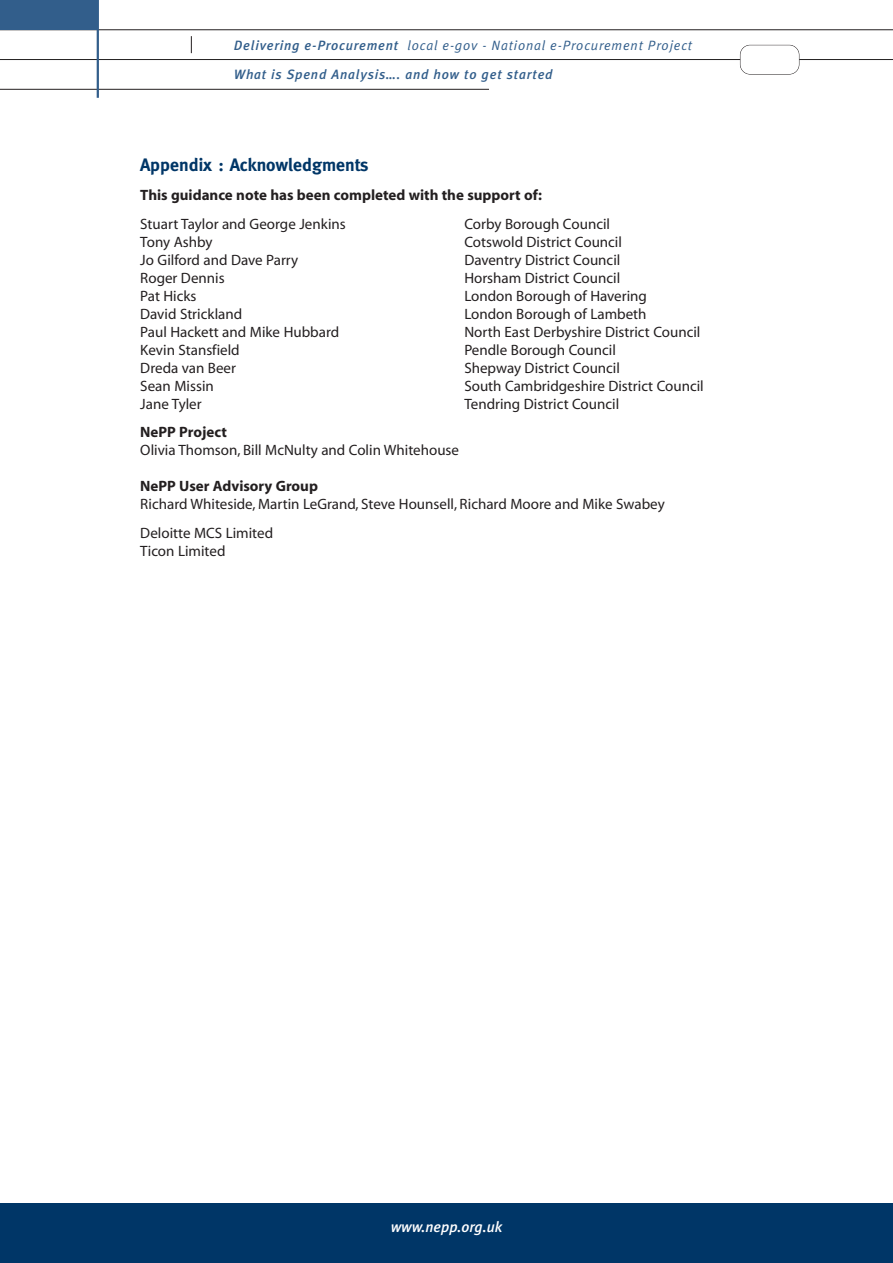
<style>
.page{position:relative;width:893px;height:1263px;background:#fff}
.page>*{position:absolute;margin:0;border:0;box-sizing:border-box;transform-origin:0 0}
.t1{font:700 18px "Meta";color:#003667}
.t2{font:15px/28.7px "Myriad";color:#231f20}
.t3{font:700 15px "Myriad";color:#231f20}
.t4{font:italic 500 15px "Meta Plus";color:#fff}
.t5{font:italic 13.5px "Meta Plus Normal";letter-spacing:.06em;color:#325e8b}
.t6{font:italic 500 13.5px "Meta Plus";letter-spacing:.06em;color:#325e8b}
.s1{font-family:"Meta Plus";font-weight:500}
</style>
<div class="page">
<div style="left:0;top:1203px;width:893px;height:60px;background:#003667"></div>
<hr style="left:0;top:30px;width:893px;height:1px;background:#231f20">
<hr style="left:0;top:59px;width:893px;height:1px;background:#231f20">
<hr style="left:0;top:89px;width:489px;height:1px;background:#231f20">
<hr style="left:97px;top:0;width:2px;height:98px;background:#325e8b">
<div style="left:740px;top:45px;width:59px;height:29px;background:#fff;border-radius:10px"></div>
<div style="left:740px;top:45px;width:59px;height:30px;border:1px solid #231f20;border-radius:10px"></div>
<svg style="left:191px;top:36px;width:1px;height:17px"></svg>
<div style="left:0;top:0;width:98px;height:30px;background:#325e8b"></div>
<p class="t5" style="left:234px;top:37px;width:460px"><span class="s1">Delivering e-Procurement</span> local e-gov - National e-Procurement Project</p>
<p class="t6" style="left:234px;top:67px;width:320px">What is Spend Analysis…. and how to get started</p>
<p class="t1" style="left:140px;top:155px;width:230px">Appendix : Acknowledgments</p>
<p class="t3" style="left:140px;top:189px;width:403px">This guidance note has been completed with the support of:</p>
<p class="t2" style="left:140px;top:211px;width:207px">Stuart Taylor and George Jenkins</p>
<p class="t2" style="left:464px;top:211px;width:147px">Corby Borough Council</p>
<p class="t2" style="left:140px;top:229px;width:74px">Tony Ashby</p>
<p class="t2" style="left:464px;top:229px;width:159px">Cotswold District Council</p>
<p class="t2" style="left:140px;top:247px;width:159px">Jo Gilford and Dave Parry</p>
<p class="t2" style="left:464px;top:247px;width:157px">Daventry District Council</p>
<p class="t2" style="left:140px;top:265px;width:86px">Roger Dennis</p>
<p class="t2" style="left:464px;top:265px;width:157px">Horsham District Council</p>
<p class="t2" style="left:140px;top:283px;width:58px">Pat Hicks</p>
<p class="t2" style="left:464px;top:283px;width:184px">London Borough of Havering</p>
<p class="t2" style="left:140px;top:301px;width:103px">David Strickland</p>
<p class="t2" style="left:464px;top:301px;width:184px">London Borough of Lambeth</p>
<p class="t2" style="left:140px;top:319px;width:200px">Paul Hackett and Mike Hubbard</p>
<p class="t2" style="left:464px;top:319px;width:238px">North East Derbyshire District Council</p>
<p class="t2" style="left:140px;top:337px;width:101px">Kevin Stansfield</p>
<p class="t2" style="left:464px;top:337px;width:153px">Pendle Borough Council</p>
<p class="t2" style="left:140px;top:355px;width:97px">Dreda van Beer</p>
<p class="t2" style="left:464px;top:355px;width:157px">Shepway District Council</p>
<p class="t2" style="left:140px;top:373px;width:75px">Sean Missin</p>
<p class="t2" style="left:464px;top:373px;width:241px">South Cambridgeshire District Council</p>
<p class="t2" style="left:140px;top:391px;width:63px">Jane Tyler</p>
<p class="t2" style="left:464px;top:391px;width:156px">Tendring District Council</p>
<p class="t3" style="left:140px;top:427px;width:88px">NePP Project</p>
<p class="t2" style="left:140px;top:437px;width:320px">Olivia Thomson, Bill McNulty and Colin Whitehouse</p>
<p class="t3" style="left:140px;top:481px;width:179px">NePP User Advisory Group</p>
<p class="t2" style="left:140px;top:491px;width:526px">Richard Whiteside, Martin LeGrand, Steve Hounsell, Richard Moore and Mike Swabey<br>Deloitte MCS Limited</p>
<p class="t2" style="left:140px;top:538px;width:87px">Ticon Limited</p>
<p class="t4" style="left:391px;top:1218px;width:113px">www.nepp.org.uk</p>
</div>
